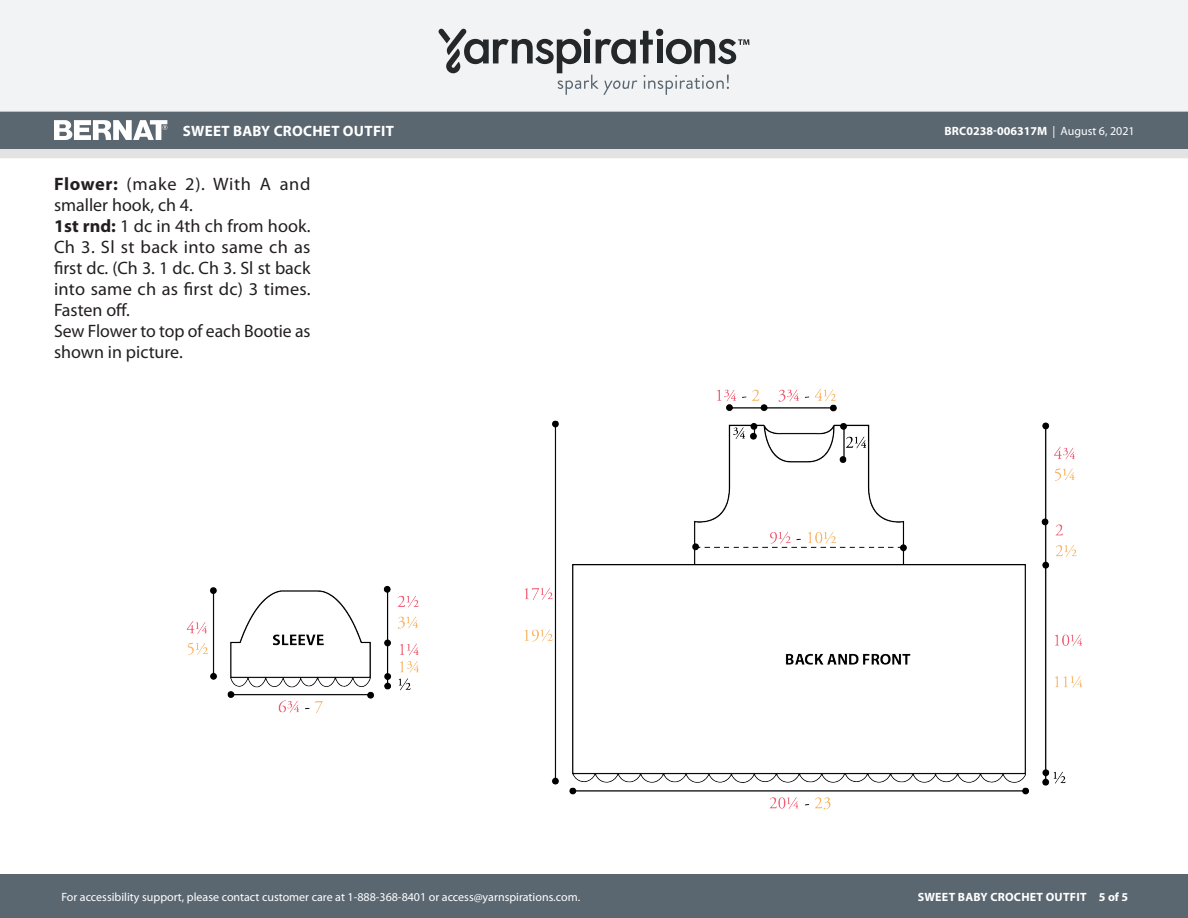
<style>
.page{position:relative;width:1188px;height:918px;background:#fff}
.page>*{position:absolute;margin:0;border:0;box-sizing:border-box;transform-origin:0 0}
.Body_-__Color_coded{font:18px/21px "Myriad Pro";color:#231f20}
.t1{font:700 15px "Myriad Pro";letter-spacing:.02em;color:#fff}
.t2{font:12px "Myriad Pro";color:#fff}
.t3{font:700 12px "Myriad Pro";color:#fff}
.t4{font:700 12px "Myriad Pro";letter-spacing:.02em;color:#fff}
.s1{font-weight:400}
.s2{font-weight:700}
</style>
<div class="page">
<div style="left:0;top:875px;width:1188px;height:43px;background:#5a6670"></div>
<div style="left:0;top:149px;width:1188px;height:9px;background:#e4e3e3"></div>
<div style="left:0;top:111px;width:1188px;height:38px;background:#5a6670"></div>
<div style="left:0;top:0;width:1188px;height:112px;background:#f2f3f4"></div>
<svg style="left:438px;top:29px;width:311px;height:66px"></svg>
<svg style="left:54px;top:120px;width:113px;height:20px"></svg>
<img style="left:186px;top:388px;width:896px;height:422px">
<p class="t1" style="left:183px;top:121px;width:213px">SWEET BABY CROCHET OUTFIT</p>
<p class="t3" style="left:944px;top:123px;width:192px">BRC0238-006317M <span class="s1">| August 6, 2021</span></p>
<p class="Body_-__Color_coded" style="left:54px;top:174px;width:258px"><span class="s2">Flower:</span> (make 2). With A and smaller hook, ch 4.</p>
<p class="Body_-__Color_coded" style="left:54px;top:216px;width:258px;text-align:justify"><span class="s2">1st rnd:</span> 1 dc in 4th ch from hook.<br>Ch 3. Sl st back into same ch as first dc. (Ch 3. 1 dc. Ch 3. Sl st back into same ch as first dc) 3 times.<br>Fasten off.</p>
<p class="Body_-__Color_coded" style="left:54px;top:321px;width:258px">Sew Flower to top of each Bootie as shown in picture.</p>
<p class="t2" style="left:61px;top:890px;width:520px">For accessibility support, please contact customer care at 1-888-368-8401 or access@yarnspirations.com.</p>
<p class="t4" style="left:918px;top:889px;width:212px">SWEET BABY CROCHET OUTFIT 5 of 5</p>
</div>
